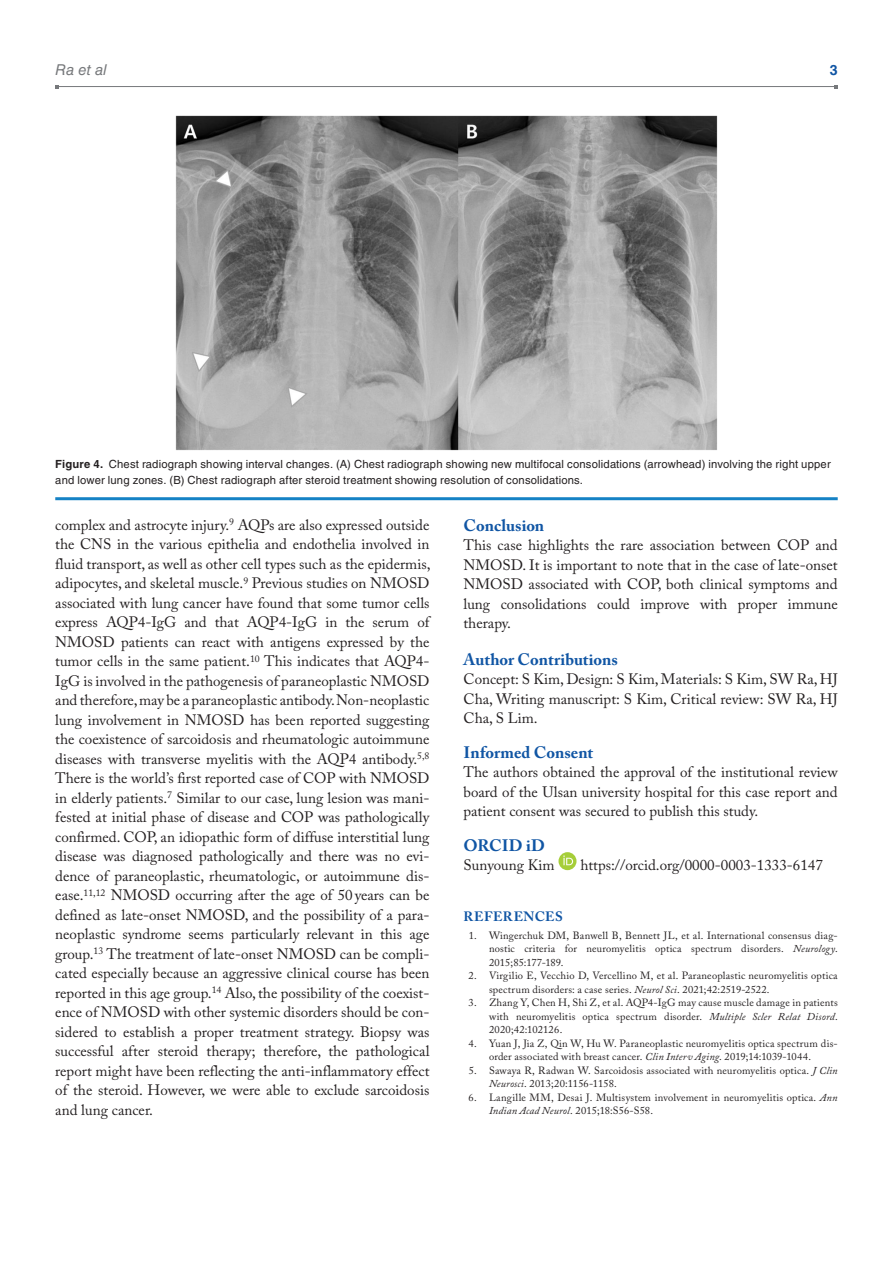
<style>
.page{position:relative;width:893px;height:1263px;background:#fff}
.page>*{position:absolute;margin:0;border:0;box-sizing:border-box;transform-origin:0 0}
.t1{font:700 16.5px "Adobe Caslon Pro";color:#1055a4}
.t2{font:15px/19.5px "Adobe Caslon Pro";color:#231f20;text-align:justify}
.t3{font:italic 15px "Helvetica LT Std";color:#76787b}
.t4{font:700 14.25px "Helvetica LT Std";color:#1055a4}
.t5{font:700 13.5px "Adobe Caslon Pro";letter-spacing:.04em;color:#1055a4}
.t6{font:11.25px/16.5px "Helvetica LT Std";letter-spacing:.015em;color:#231f20}
.t7{font:10.5px/13.5px "Adobe Caslon Pro";letter-spacing:.02em;color:#231f20}
.s1{font-weight:700}
.s2{font-style:italic}
</style>
<div class="page">
<hr style="left:57px;top:86px;width:779px;height:1px;background:#76787b">
<div style="left:558px;top:852px;width:18px;height:18px;background:#a6ce39;border-radius:50%"></div>
<svg style="left:563px;top:855px;width:10px;height:10px"></svg>
<hr style="left:55px;top:497px;width:783px;height:3px;background:#1582c5">
<img style="left:175px;top:115px;width:543px;height:336px">
<p class="t3" style="left:55px;top:61px;width:53px">Ra et al</p>
<p class="t4" style="left:830px;top:61px;width:9px">3</p>
<p class="t6" style="left:55px;top:456px;width:777px"><span class="s1">Figure 4.</span> Chest radiograph showing interval changes. (A) Chest radiograph showing new multifocal consolidations (arrowhead) involving the right upper and lower lung zones. (B) Chest radiograph after steroid treatment showing resolution of consolidations.</p>
<p class="t2" style="left:55px;top:515px;width:377px">complex and astrocyte injury.<sup>9</sup> AQPs are also expressed outside the CNS in the various epithelia and endothelia involved in fluid transport, as well as other cell types such as the epidermis, adipocytes, and skeletal muscle.<sup>9</sup> Previous studies on NMOSD associated with lung cancer have found that some tumor cells express AQP4-IgG and that AQP4-IgG in the serum of NMOSD patients can react with antigens expressed by the tumor cells in the same patient.<sup>10</sup> This indicates that AQP4- IgG is involved in the pathogenesis of paraneoplastic NMOSD and therefore, may be a paraneoplastic antibody. Non-neoplastic lung involvement in NMOSD has been reported suggesting the coexistence of sarcoidosis and rheumatologic autoimmune diseases with transverse myelitis with the AQP4 antibody.<sup>5,8<br></sup>There is the world’s first reported case of COP with NMOSD in elderly patients.<sup>7</sup> Similar to our case, lung lesion was mani&shy;fested at initial phase of disease and COP was pathologically confirmed. COP, an idiopathic form of diffuse interstitial lung disease was diagnosed pathologically and there was no evi&shy;dence of paraneoplastic, rheumatologic, or autoimmune dis&shy;ease.<sup>11,12</sup> NMOSD occurring after the age of 50 years can be defined as late-onset NMOSD, and the possibility of a para&shy;neoplastic syndrome seems particularly relevant in this age group.<sup>13</sup> The treatment of late-onset NMOSD can be compli&shy;cated especially because an aggressive clinical course has been reported in this age group.<sup>14</sup> Also, the possibility of the coexist&shy;ence of NMOSD with other systemic disorders should be con&shy;sidered to establish a proper treatment strategy. Biopsy was successful after steroid therapy; therefore, the pathological report might have been reflecting the anti-inflammatory effect of the steroid. However, we were able to exclude sarcoidosis and lung cancer.</p>
<p class="t1" style="left:463px;top:515px;width:82px">Conclusion</p>
<p class="t2" style="left:463px;top:535px;width:376px">This case highlights the rare association between COP and NMOSD. It is important to note that in the case of late-onset NMOSD associated with COP, both clinical symptoms and lung consolidations could improve with proper immune therapy.</p>
<p class="t1" style="left:463px;top:649px;width:156px">Author Contributions</p>
<p class="t2" style="left:463px;top:669px;width:376px">Concept: S Kim, Design: S Kim, Materials: S Kim, SW Ra, HJ Cha, Writing manuscript: S Kim, Critical review: SW Ra, HJ Cha, S Lim.</p>
<p class="t1" style="left:463px;top:742px;width:131px">Informed Consent</p>
<p class="t2" style="left:463px;top:762px;width:376px">The authors obtained the approval of the institutional review board of the Ulsan university hospital for this case report and patient consent was secured to publish this study.</p>
<p class="t1" style="left:463px;top:835px;width:83px">ORCID iD</p>
<p class="t2" style="left:463px;top:855px;width:93px">Sunyoung Kim</p>
<p class="t2" style="left:580px;top:855px;width:244px">https://orcid.org/0000-0003-1333-6147</p>
<p class="t5" style="left:463px;top:908px;width:101px">References</p>
<p class="t7" style="left:489px;top:928px;width:350px;text-align:justify;text-indent:-20px">1. Wingerchuk DM, Banwell B, Bennett JL, et al. International consensus diag&shy;nostic criteria for neuromyelitis optica spectrum disorders. <span class="s2">Neurology</span>.<br>2015;85:177-189.</p>
<p class="t7" style="left:489px;top:969px;width:350px;text-indent:-21px">2. Virgilio E, Vecchio D, Vercellino M, et al. Paraneoplastic neuromyelitis optica spectrum disorders: a case series. <span class="s2">Neurol Sci</span>. 2021;42:2519-2522.</p>
<p class="t7" style="left:489px;top:996px;width:350px;text-align:justify;text-indent:-20px">3. Zhang Y, Chen H, Shi Z, et al. AQP4-IgG may cause muscle damage in patients with neuromyelitis optica spectrum disorder. <span class="s2">Multiple Scler Relat Disord</span>.<br>2020;42:102126.</p>
<p class="t7" style="left:468px;top:1036px;width:371px;text-align:center">4. Yuan J, Jia Z, Qin W, Hu W. Paraneoplastic neuromyelitis optica spectrum dis&shy;order associated with breast cancer. <span class="s2">Clin Interv Aging</span>. 2019;14:1039-1044.</p>
<p class="t7" style="left:489px;top:1063px;width:350px;text-indent:-20px">5. Sawaya R, Radwan W. Sarcoidosis associated with neuromyelitis optica. <span class="s2">J Clin<br>Neurosci</span>. 2013;20:1156-1158.</p>
<p class="t7" style="left:489px;top:1090px;width:350px;text-indent:-21px">6. Langille MM, Desai J. Multisystem involvement in neuromyelitis optica. <span class="s2">Ann<br>Indian Acad Neurol</span>. 2015;18:S56-S58.</p>
</div>
